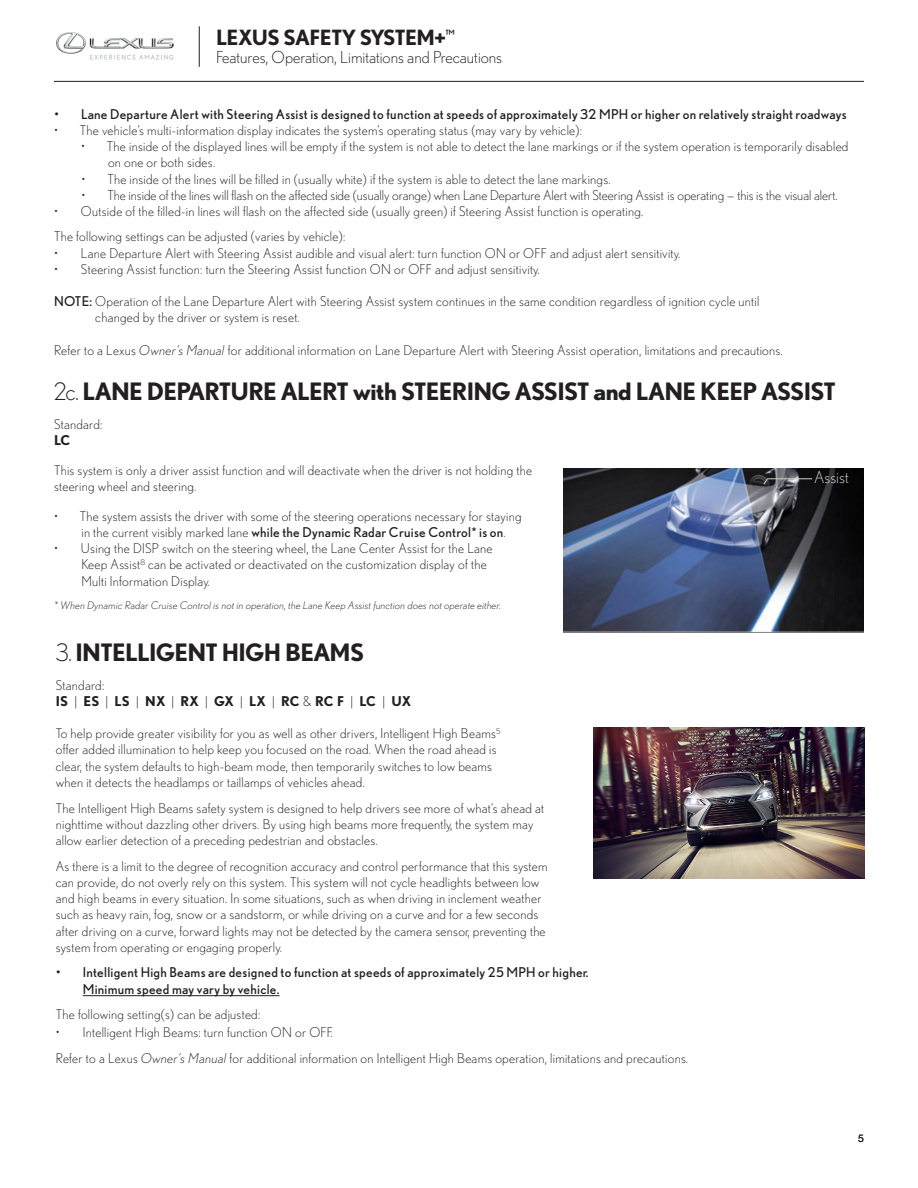
<style>
.page{position:relative;width:918px;height:1188px;background:#fff}
.page>*{position:absolute;margin:0;border:0;box-sizing:border-box;transform-origin:0 0}
.ParaStyle16-Leading{font:700 24px "Nobel";letter-spacing:-.03em;color:#231f20}
.ParaStyle01-Leading{font:700 24px "Nobel";letter-spacing:-.03em;color:#231f20}
.t1{font:700 21px "Nobel";letter-spacing:-.025em;color:#231f20}
.t2{font:300 16.5px "Nobel";color:#231f20}
.ParaStyle01-Leading-2{font:300 16.5px "Nobel";color:#d3d4d4}
.ParaStyle01-Leading-3{font:300 13.5px/16.2px "Nobel";letter-spacing:.02em;color:#231f20}
.ParaStyle08-Leading{font:300 13.5px/16.2px "Nobel";letter-spacing:.02em;color:#231f20}
.ParaStyle03-Leading{font:13.5px/16.5px "Nobel";letter-spacing:.02em;color:#231f20}
.ParaStyle03-Leading-2{font:300 13.5px "Nobel";letter-spacing:.02em;color:#231f20}
.ParaStyle02-Leading{font:300 13.5px "Nobel";letter-spacing:.02em;color:#231f20}
.ParaStyle01-Leading-4{font:300 13.5px "Nobel";color:#231f20}
.ParaStyle15-Leading{font:300 13.5px/16.2px "Nobel";letter-spacing:.02em;color:#231f20}
.ParaStyle08-Leading-2{font:700 13.5px "Nobel";letter-spacing:.02em;color:#231f20}
.ParaStyle01-Leading-5{font:700 13.5px "Nobel";color:#231f20}
.ParaStyle17-Leading{font:italic 300 10.5px "Nobel";letter-spacing:.02em;color:#231f20}
.t3{font:10.5px "Helvetica Neue LT Std";color:#231f20}
.s1{font-weight:400}
.s2{font-style:italic}
.s3{font-weight:300}
</style>
<div class="page">
<hr style="left:199px;top:26px;width:1px;height:41px;background:#231f20">
<img style="left:56px;top:32px;width:118px;height:28px">
<img style="left:594px;top:727px;width:270px;height:152px">
<hr style="left:83px;top:995px;width:197px;height:1px;background:#231f20">
<hr style="left:54px;top:81px;width:810px;height:1px;background:#231f20">
<img style="left:564px;top:468px;width:300px;height:164px">
<svg style="left:763px;top:478px;width:50px;height:7px"></svg>
<h2 class="t1" style="left:216px;top:25px;width:240px">LEXUS SAFETY SYSTEM+<sup>™</sup></h2>
<p class="t2" style="left:216px;top:48px;width:288px">Features, Operation, Limitations and Precautions</p>
<p class="ParaStyle03-Leading" style="left:54px;top:106px;width:794px">• Lane Departure Alert with Steering Assist is designed to function at speeds of approximately 32 MPH or higher on relatively straight roadways</p>
<p class="ParaStyle03-Leading-2" style="left:54px;top:122px;width:529px">• The vehicle’s multi-information display indicates the system’s operating status (may vary by vehicle):</p>
<p class="ParaStyle01-Leading-3" style="left:108px;top:138px;width:742px;text-indent:-27px">• The inside of the displayed lines will be empty if the system is not able to detect the lane markings or if the system operation is temporarily disabled on one or both sides.</p>
<p class="ParaStyle01-Leading-3" style="left:81px;top:171px;width:531px">• The inside of the lines will be filled in (usually white) if the system is able to detect the lane markings.</p>
<p class="ParaStyle01-Leading-4" style="left:81px;top:187px;width:758px">• The inside of the lines will flash on the affected side (usually orange) when Lane Departure Alert with Steering Assist is operating — this is the visual alert.</p>
<p class="ParaStyle01-Leading-3" style="left:54px;top:203px;width:591px">• Outside of the filled-in lines will flash on the affected side (usually green) if Steering Assist function is operating.</p>
<p class="ParaStyle01-Leading-3" style="left:54px;top:228px;width:293px">The following settings can be adjusted (varies by vehicle):</p>
<p class="ParaStyle01-Leading-3" style="left:54px;top:245px;width:628px">• Lane Departure Alert with Steering Assist audible and visual alert: turn function ON or OFF and adjust alert sensitivity.</p>
<p class="ParaStyle01-Leading-3" style="left:54px;top:261px;width:487px">• Steering Assist function: turn the Steering Assist function ON or OFF and adjust sensitivity.</p>
<p class="ParaStyle01-Leading-3" style="left:95px;top:293px;width:666px;text-indent:-41px"><span class="s1">NOTE:</span> Operation of the Lane Departure Alert with Steering Assist system continues in the same condition regardless of ignition cycle until changed by the driver or system is reset.</p>
<p class="ParaStyle01-Leading-3" style="left:54px;top:342px;width:730px">Refer to a Lexus <span class="s2">Owner’s Manual</span> for additional information on Lane Departure Alert with Steering Assist operation, limitations and precautions.</p>
<p class="ParaStyle16-Leading" style="left:54px;top:377px;width:783px"><span class="s3">2c.</span> LANE DEPARTURE ALERT with STEERING ASSIST and LANE KEEP ASSIST</p>
<p class="ParaStyle01-Leading-3" style="left:54px;top:416px;width:50px">Standard:</p>
<p class="ParaStyle01-Leading-5" style="left:54px;top:432px;width:18px">LC</p>
<p class="ParaStyle01-Leading-3" style="left:54px;top:462px;width:480px">This system is only a driver assist function and will deactivate when the driver is not holding the steering wheel and steering.</p>
<p class="ParaStyle01-Leading-3" style="left:81px;top:508px;width:442px;text-indent:-27px">• The system assists the driver with some of the steering operations necessary for staying in the current visibly marked lane <span class="s1">while the Dynamic Radar Cruise Control* is on</span>.</p>
<p class="ParaStyle01-Leading-3" style="left:54px;top:540px;width:440px">• Using the DISP switch on the steering wheel, the Lane Center Assist for the Lane</p>
<p class="ParaStyle01-Leading-3" style="left:81px;top:556px;width:407px">Keep Assist<sup>8</sup> can be activated or deactivated on the customization display of the<br>Multi Information Display.</p>
<p class="ParaStyle17-Leading" style="left:54px;top:599px;width:449px">* When Dynamic Radar Cruise Control is not in operation, the Lane Keep Assist function does not operate either.</p>
<p class="ParaStyle01-Leading" style="left:56px;top:638px;width:310px"><span class="s3">3.</span> INTELLIGENT HIGH BEAMS</p>
<p class="ParaStyle01-Leading-3" style="left:56px;top:677px;width:50px">Standard:</p>
<p class="ParaStyle08-Leading-2" style="left:56px;top:693px;width:357px">IS <span class="s3">|</span> ES <span class="s3">|</span> LS <span class="s3">|</span> NX <span class="s3">|</span> RX <span class="s3">|</span> GX <span class="s3">|</span> LX <span class="s3">|</span> RC <span class="s3">&amp;</span> RC F <span class="s3">|</span> LC <span class="s3">|</span> UX</p>
<p class="ParaStyle08-Leading" style="left:56px;top:725px;width:446px">To help provide greater visibility for you as well as other drivers, Intelligent High Beams<sup>5</sup></p>
<p class="ParaStyle08-Leading" style="left:56px;top:741px;width:442px">offer added illumination to help keep you focused on the road. When the road ahead is</p>
<p class="ParaStyle08-Leading" style="left:56px;top:758px;width:438px">clear, the system defaults to high-beam mode, then temporarily switches to low beams when it detects the headlamps or taillamps of vehicles ahead.</p>
<p class="ParaStyle08-Leading" style="left:56px;top:800px;width:490px">The Intelligent High Beams safety system is designed to help drivers see more of what’s ahead at</p>
<p class="ParaStyle01-Leading-3" style="left:56px;top:816px;width:479px">nighttime without dazzling other drivers. By using high beams more frequently, the system may</p>
<p class="ParaStyle01-Leading-3" style="left:56px;top:832px;width:323px">allow earlier detection of a preceding pedestrian and obstacles.</p>
<p class="ParaStyle03-Leading-2" style="left:56px;top:858px;width:493px">As there is a limit to the degree of recognition accuracy and control performance that this system</p>
<p class="ParaStyle01-Leading-3" style="left:56px;top:874px;width:485px">can provide, do not overly rely on this system. This system will not cycle headlights between low</p>
<p class="ParaStyle01-Leading-3" style="left:56px;top:890px;width:487px">and high beams in every situation. In some situations, such as when driving in inclement weather</p>
<p class="ParaStyle01-Leading-3" style="left:56px;top:906px;width:484px">such as heavy rain, fog, snow or a sandstorm, or while driving on a curve and for a few seconds</p>
<p class="ParaStyle15-Leading" style="left:56px;top:923px;width:491px">after driving on a curve, forward lights may not be detected by the camera sensor, preventing the system from operating or engaging properly.</p>
<p class="ParaStyle03-Leading" style="left:83px;top:964px;width:507px;text-indent:-27px">• Intelligent High Beams are designed to function at speeds of approximately 25 MPH or higher.<br>Minimum speed may vary by vehicle.</p>
<p class="ParaStyle03-Leading-2" style="left:56px;top:1007px;width:206px">The following setting(s) can be adjusted:</p>
<p class="ParaStyle02-Leading" style="left:56px;top:1025px;width:279px">• Intelligent High Beams: turn function ON or OFF.</p>
<p class="ParaStyle02-Leading" style="left:56px;top:1050px;width:634px">Refer to a Lexus <span class="s2">Owner’s Manual</span> for additional information on Intelligent High Beams operation, limitations and precautions.</p>
<p class="ParaStyle01-Leading-2" style="left:814px;top:468px;width:36px">Assist</p>
<p class="t3" style="left:858px;top:1132px;width:7px">5</p>
</div>
